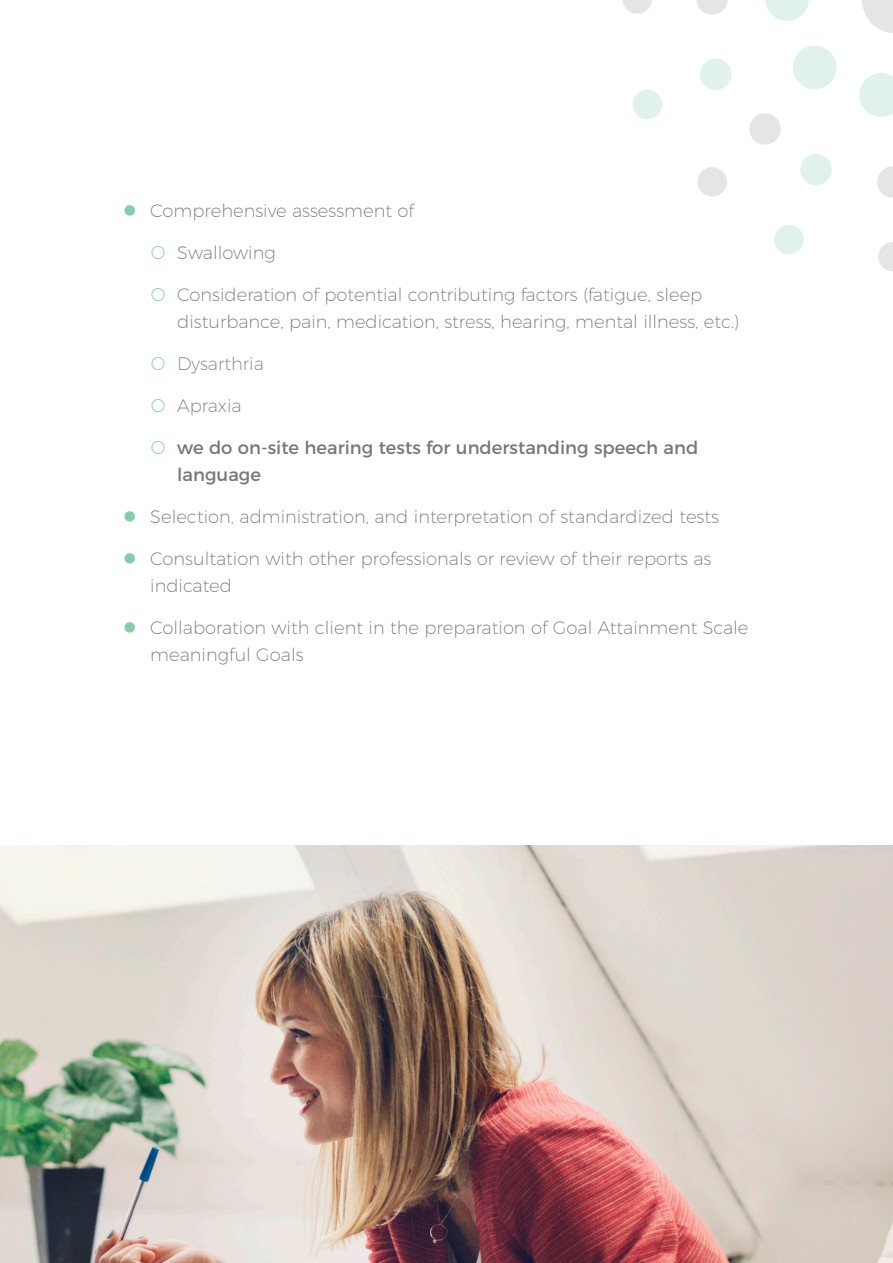
<style>
.page{position:relative;width:893px;height:1263px;background:#fff}
.page>*{position:absolute;margin:0;border:0;box-sizing:border-box;transform-origin:0 0}
.t1{font:200 18px/27px "Montserrat";color:#727272}
.t2{font:18px/27px "Montserrat";color:#777}
.t3{font:200 18px "Montserrat";color:#777}
</style>
<div class="page">
<svg style="left:862px;top:0;width:31px;height:33px"></svg>
<svg style="left:622px;top:0;width:30px;height:14px"></svg>
<svg style="left:696px;top:0;width:32px;height:15px"></svg>
<svg style="left:878px;top:242px;width:15px;height:29px"></svg>
<svg style="left:877px;top:166px;width:16px;height:32px"></svg>
<svg style="left:697px;top:167px;width:30px;height:30px"></svg>
<svg style="left:749px;top:113px;width:32px;height:32px"></svg>
<svg style="left:765px;top:0;width:44px;height:21px"></svg>
<svg style="left:859px;top:73px;width:34px;height:44px"></svg>
<svg style="left:793px;top:45px;width:44px;height:44px"></svg>
<svg style="left:774px;top:225px;width:30px;height:29px"></svg>
<svg style="left:800px;top:154px;width:32px;height:32px"></svg>
<svg style="left:632px;top:90px;width:30px;height:29px"></svg>
<svg style="left:700px;top:58px;width:32px;height:32px"></svg>
<img style="left:0;top:846px;width:893px;height:417px">
<p class="t1" style="left:150px;top:196px;width:265px">Comprehensive assessment of</p>
<p class="t1" style="left:177px;top:238px;width:100px">Swallowing</p>
<p class="t1" style="left:177px;top:280px;width:564px">Consideration of potential contributing factors (fatigue, sleep disturbance, pain, medication, stress, hearing, mental illness, etc.)</p>
<p class="t3" style="left:177px;top:350px;width:88px">Dysarthria</p>
<p class="t3" style="left:177px;top:392px;width:66px">Apraxia</p>
<p class="t2" style="left:177px;top:433px;width:522px">we do on-site hearing tests for understanding speech and language</p>
<p class="t1" style="left:150px;top:502px;width:570px">Selection, administration, and interpretation of standardized tests</p>
<p class="t1" style="left:150px;top:544px;width:563px">Consultation with other professionals or review of their reports as indicated</p>
<p class="t1" style="left:150px;top:613px;width:600px">Collaboration with client in the preparation of Goal Attainment Scale meaningful Goals</p>
</div>
